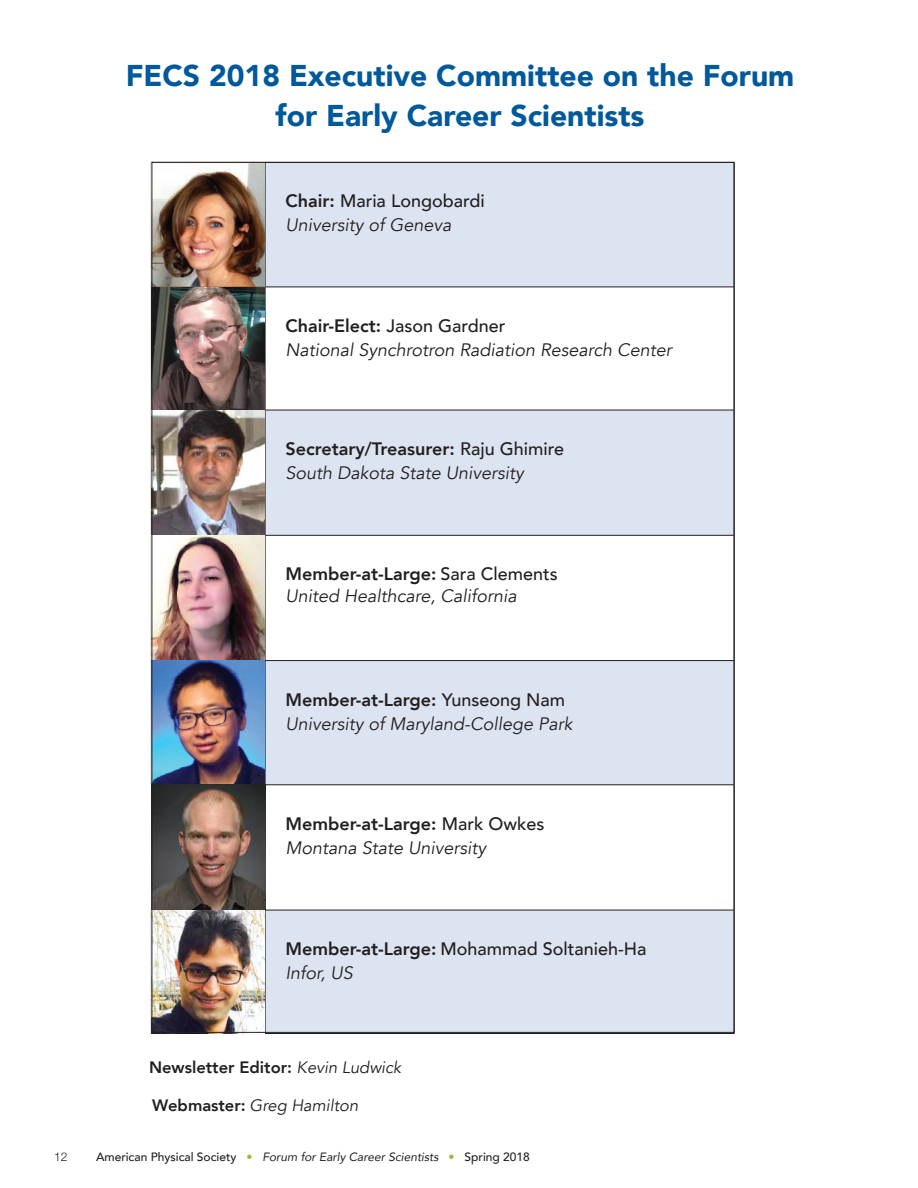
<style>
.page{position:relative;width:918px;height:1188px;background:#fff}
.page>*{position:absolute;margin:0;border:0;box-sizing:border-box;transform-origin:0 0}
.t1{font:900 30px/40.3px "Avenir";color:#00599b;text-align:center}
.t2{font:italic 18px/24px "Avenir";color:#231f20}
.t3{font:500 18px/24px "Avenir";color:#231f20}
.t4{font:800 16.5px "Avenir";color:#231f20}
.t5{font:italic 16.5px "Avenir";color:#231f20}
.t6{font:500 12px "Avenir";color:#231f20}
.t7{font:300 12px "Helvetica Neue";color:#231f20}
.s1{font-weight:800;font-style:normal}
.s2{font-weight:500;font-style:normal}
.s3{font-weight:800}
.s4{font-weight:400;font-style:italic}
.s5{color:#8bbd3f}
</style>
<div class="page">
<svg style="left:265px;top:164px;width:467px;height:867px;fill:#dde4f1"></svg>
<hr style="left:151px;top:162px;width:114px;height:1px;background:#231f20">
<hr style="left:151px;top:1033px;width:114px;height:1px;background:#231f20">
<hr style="left:265px;top:162px;width:470px;height:1px;background:#231f20">
<hr style="left:265px;top:163px;width:1px;height:124px;background:#231f20">
<hr style="left:734px;top:163px;width:1px;height:124px;background:#231f20">
<hr style="left:265px;top:287px;width:470px;height:1px;background:#231f20">
<hr style="left:265px;top:287px;width:1px;height:123px;background:#231f20">
<hr style="left:734px;top:287px;width:1px;height:123px;background:#231f20">
<hr style="left:265px;top:410px;width:470px;height:1px;background:#231f20">
<hr style="left:265px;top:410px;width:1px;height:125px;background:#231f20">
<hr style="left:734px;top:410px;width:1px;height:125px;background:#231f20">
<hr style="left:265px;top:535px;width:470px;height:1px;background:#231f20">
<hr style="left:265px;top:536px;width:1px;height:124px;background:#231f20">
<hr style="left:734px;top:536px;width:1px;height:124px;background:#231f20">
<hr style="left:265px;top:660px;width:470px;height:1px;background:#231f20">
<hr style="left:265px;top:661px;width:1px;height:123px;background:#231f20">
<hr style="left:734px;top:661px;width:1px;height:123px;background:#231f20">
<hr style="left:265px;top:784px;width:470px;height:1px;background:#231f20">
<hr style="left:734px;top:785px;width:1px;height:125px;background:#231f20">
<hr style="left:265px;top:910px;width:470px;height:1px;background:#231f20">
<hr style="left:265px;top:910px;width:1px;height:123px;background:#231f20">
<hr style="left:734px;top:910px;width:1px;height:123px;background:#231f20">
<hr style="left:265px;top:1033px;width:470px;height:1px;background:#231f20">
<img style="left:151px;top:163px;width:114px;height:870px">
<h1 class="t1" style="left:126px;top:55px;width:670px">FECS 2018 Executive Committee on the Forum for Early Career Scientists</h1>
<p class="t2" style="left:285px;top:190px;width:201px"><span class="s1">Chair:</span> <span class="s2">Maria Longobardi<br></span>University of Geneva</p>
<p class="t2" style="left:285px;top:314px;width:388px"><span class="s1">Chair-Elect:</span> <span class="s2">Jason Gardner<br></span>National Synchrotron Radiation Research Center</p>
<p class="t2" style="left:285px;top:437px;width:280px"><span class="s1">Secretary/Treasurer:</span> <span class="s2">Raju Ghimire<br></span>South Dakota State University</p>
<p class="t2" style="left:285px;top:564px;width:274px;line-height:21.6px"><span class="s1">Member-at-Large:</span> <span class="s2">Sara Clements<br></span>United Healthcare, California</p>
<p class="t2" style="left:285px;top:688px;width:288px"><span class="s1">Member-at-Large:</span> <span class="s2">Yunseong Nam<br></span>University of Maryland-College Park</p>
<p class="t2" style="left:285px;top:812px;width:261px"><span class="s1">Member-at-Large:</span> <span class="s2">Mark Owkes<br></span>Montana State University</p>
<p class="t3" style="left:285px;top:936px;width:363px"><span class="s3">Member-at-Large:</span> Mohammad Soltanieh-Ha<br><span class="s4">Infor, US</span></p>
<p class="t4" style="left:149px;top:1054px;width:254px">Newsletter Editor: <span class="s4">Kevin Ludwick</span></p>
<p class="t5" style="left:152px;top:1095px;width:207px"><span class="s1">Webmaster:</span> Greg Hamilton</p>
<p class="t7" style="left:54px;top:1147px;width:15px">12</p>
<p class="t6" style="left:96px;top:1146px;width:435px">American Physical Society <span class="s5">•</span> <span class="s4">Forum for Early Career Scientists</span> <span class="s5">•</span> Spring 2018</p>
</div>
